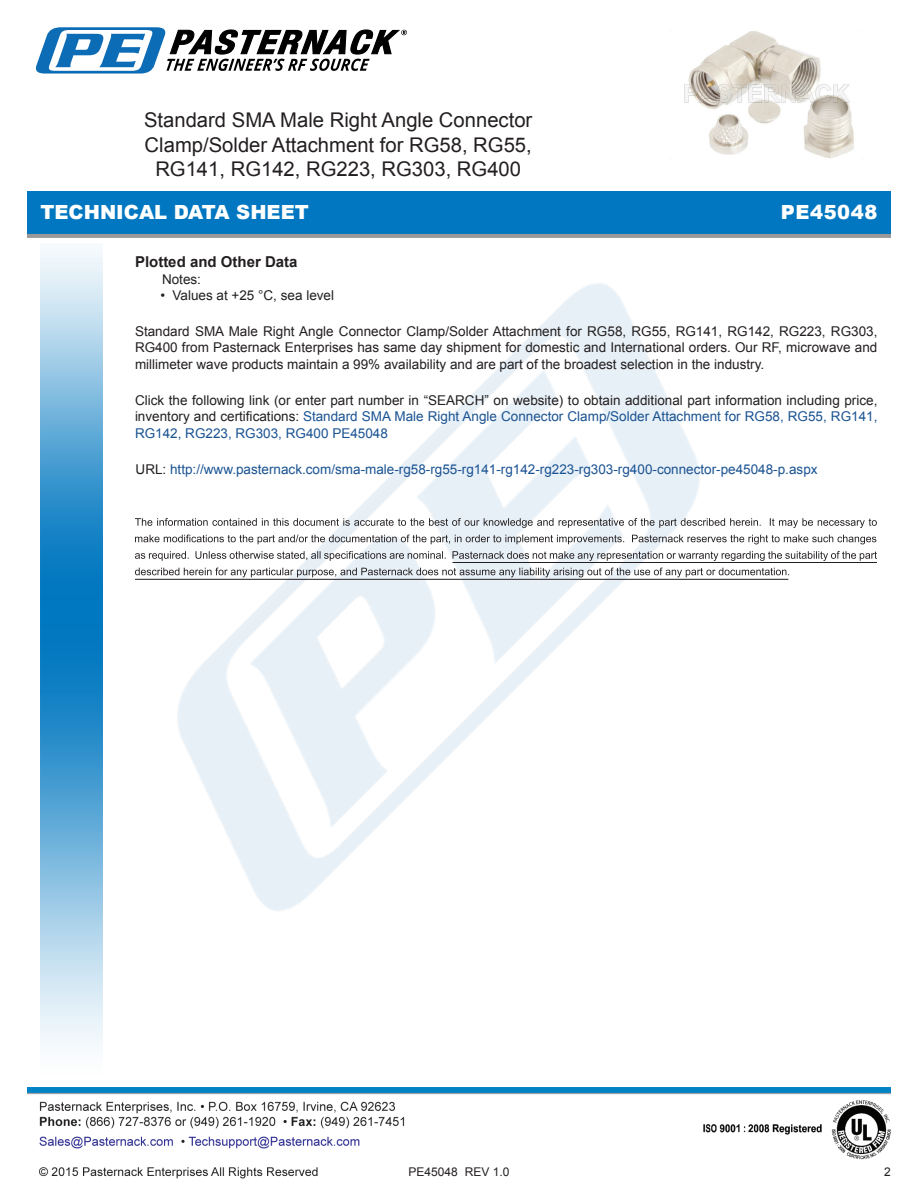
<style>
.page{position:relative;width:918px;height:1188px;background:#fff}
.page>*{position:absolute;margin:0;border:0;box-sizing:border-box;transform-origin:0 0}
.Web_Description_Para{font:20.25px/24.3px "Arial";color:#231f20;text-align:center}
.t1{font:900 19.5px "Arial";color:#fff}
.t2{font:900 19.5px "Arial";letter-spacing:.03em;color:#fff}
.Head1_for_Compliance{font:700 15px "Arial";color:#231f20}
.Web_Description_Para-2{font:13.5px/16.2px "Arial";color:#231f20;text-align:justify}
.Web_Description_Para-3{font:13.5px "Arial";color:#1a5392}
.Specs_Para{font:13.5px "Arial";color:#231f20}
.t3{font:12px "Arial";color:#231f20}
.s1{color:#1a5392}
.s2{color:#231f20}
</style>
<div class="page">
<img style="left:39px;top:1100px;width:852px;height:79px">
<img style="left:102px;top:248px;width:698px;height:722px">
<img style="left:40px;top:248px;width:62px;height:800px">
<img style="left:27px;top:1088px;width:864px;height:7px">
<img style="left:27px;top:191px;width:864px;height:47px">
<svg style="left:35px;top:27px;width:372px;height:47px"></svg>
<svg style="left:135px;top:518px;width:742px;height:10px"></svg>
<svg style="left:135px;top:535px;width:741px;height:9px"></svg>
<svg style="left:135px;top:551px;width:742px;height:10px"></svg>
<svg style="left:135px;top:568px;width:654px;height:9px"></svg>
<hr style="left:453px;top:562px;width:424px;height:1px;background:#231f20">
<hr style="left:135px;top:579px;width:653px;height:1px;background:#231f20">
<img style="left:684px;top:31px;width:170px;height:128px">
<p class="Web_Description_Para" style="left:144px;top:108px;width:390px">Standard SMA Male Right Angle Connector<br>Clamp/Solder Attachment for RG58, RG55,<br>RG141, RG142, RG223, RG303, RG400</p>
<h2 class="t1" style="left:40px;top:198px;width:270px">TECHNICAL DATA SHEET</h2>
<p class="Head1_for_Compliance" style="left:135px;top:252px;width:164px">Plotted and Other Data</p>
<p class="Specs_Para" style="left:162px;top:270px;width:41px">Notes:</p>
<p class="Web_Description_Para-2" style="left:160px;top:287px;width:175px">• Values at +25 °C, sea level</p>
<p class="Web_Description_Para-2" style="left:135px;top:324px;width:744px">Standard SMA Male Right Angle Connector Clamp/Solder Attachment for RG58, RG55, RG141, RG142, RG223, RG303, RG400 from Pasternack Enterprises has same day shipment for domestic and International orders. Our RF, microwave and millimeter wave products maintain a 99% availability and are part of the broadest selection in the industry.</p>
<p class="Web_Description_Para-2" style="left:135px;top:392px;width:744px">Click the following link (or enter part number in “SEARCH” on website) to obtain additional part information including price, inventory and certifications: <span class="s1">Standard SMA Male Right Angle Connector Clamp/Solder Attachment for RG58, RG55, RG141, RG142, RG223, RG303, RG400 PE45048</span></p>
<p class="Web_Description_Para-3" style="left:136px;top:460px;width:683px"><span class="s2">URL:</span> http://www.pasternack.com/sma-male-rg58-rg55-rg141-rg142-rg223-rg303-rg400-connector-pe45048-p.aspx</p>
<p class="t2" style="left:781px;top:198px;width:98px">PE45048</p>
<p class="t3" style="left:409px;top:1164px;width:102px">PE45048 REV 1.0</p>
<p class="t3" style="left:884px;top:1164px;width:8px">2</p>
</div>
